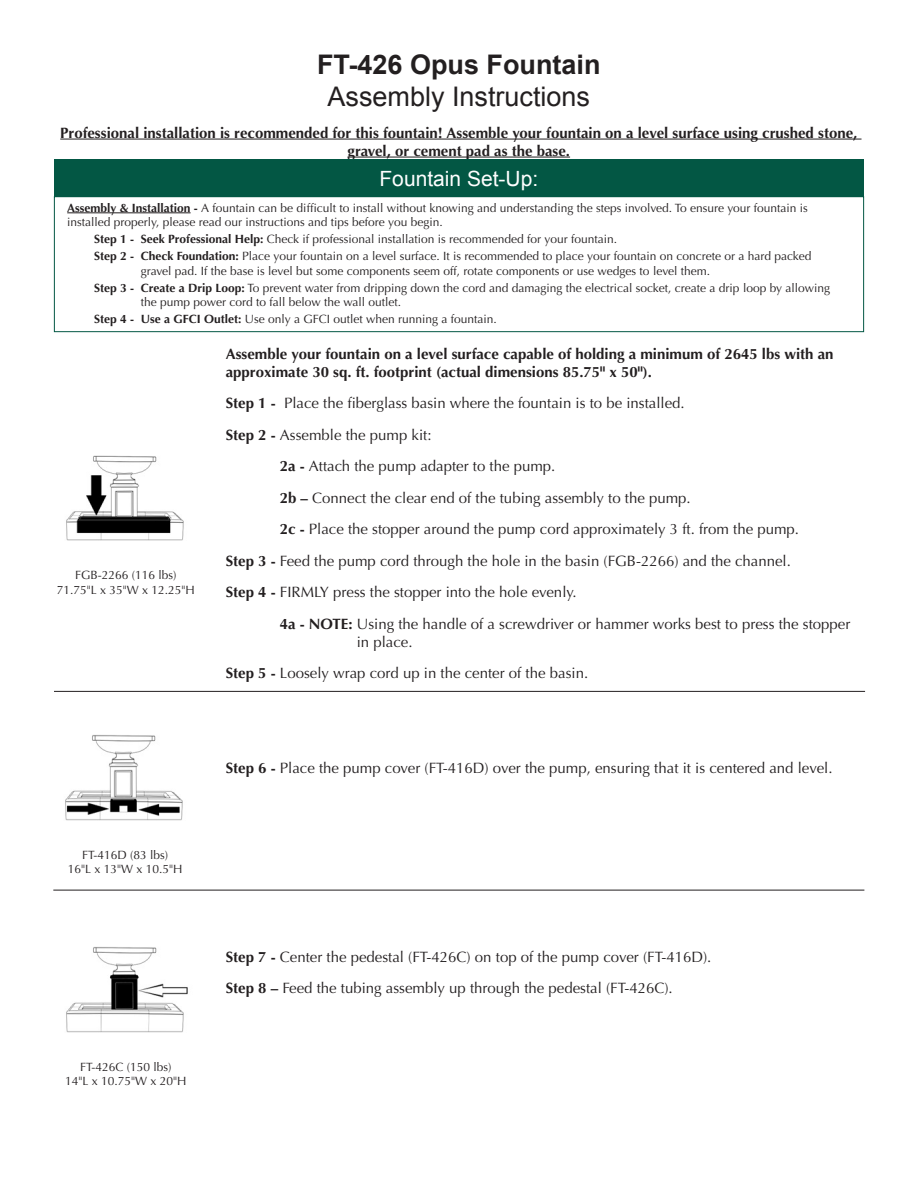
<style>
.page{position:relative;width:918px;height:1188px;background:#fff}
.page>*{position:absolute;margin:0;border:0;box-sizing:border-box;transform-origin:0 0}
.t1{font:27px/32.4px "Arial";color:#231f20;text-align:center}
.t2{font:21px "Arial";color:#fff}
.t3{font:15px/18px "Optima";color:#231f20}
.t4{font:700 15px/18px "Optima";color:#231f20;text-align:center}
.t5{font:12px/14.4px "Optima";color:#231f20;text-align:center}
.s1{font-weight:700}
</style>
<div class="page">
<hr style="left:60px;top:139px;width:802px;height:1px;background:#231f20">
<hr style="left:348px;top:157px;width:222px;height:1px;background:#231f20">
<hr style="left:54px;top:691px;width:811px;height:1px;background:#231f20">
<hr style="left:53px;top:890px;width:811px;height:1px;background:#231f20">
<div style="left:54px;top:159px;width:810px;height:37px;background:#035744"></div>
<hr style="left:67px;top:213px;width:124px;height:1px;background:#231f20">
<div style="left:54px;top:196px;width:810px;height:136px;border:1px solid #035744"></div>
<img style="left:66px;top:455px;width:118px;height:86px">
<img style="left:65px;top:735px;width:118px;height:86px">
<img style="left:66px;top:947px;width:122px;height:86px">
<p class="t1" style="left:317px;top:48px;width:285px"><span class="s1">FT-426 Opus Fountain<br></span>Assembly Instructions</p>
<p class="t4" style="left:60px;top:124px;width:799px">Professional installation is recommended for this fountain! Assemble your fountain on a level surface using crushed stone, gravel, or cement pad as the base.</p>
<p class="t2" style="left:379px;top:165px;width:160px">Fountain Set-Up:</p>
<p class="t5" style="left:67px;top:201px;width:742px;text-align:left"><span class="s1">Assembly &amp; Installation -</span> A fountain can be difficult to install without knowing and understanding the steps involved. To ensure your fountain is installed properly, please read our instructions and tips before you begin.</p>
<p class="t5" style="left:94px;top:232px;width:524px"><span class="s1">Step 1 - Seek Professional Help:</span> Check if professional installation is recommended for your fountain.</p>
<p class="t5" style="left:141px;top:249px;width:672px;text-align:left;text-indent:-47px"><span class="s1">Step 2 - Check Foundation:</span> Place your fountain on a level surface. It is recommended to place your fountain on concrete or a hard packed gravel pad. If the base is level but some components seem off, rotate components or use wedges to level them.</p>
<p class="t5" style="left:141px;top:281px;width:691px;text-align:left;text-indent:-47px"><span class="s1">Step 3 - Create a Drip Loop:</span> To prevent water from dripping down the cord and damaging the electrical socket, create a drip loop by allowing the pump power cord to fall below the wall outlet.</p>
<p class="t5" style="left:94px;top:312px;width:404px"><span class="s1">Step 4 - Use a GFCI Outlet:</span> Use only a GFCI outlet when running a fountain.</p>
<p class="t5" style="left:57px;top:568px;width:140px">FGB-2266 (116 lbs)<br>71.75"L x 35"W x 12.25"H</p>
<p class="t5" style="left:68px;top:847px;width:116px">FT-416D (83 lbs)<br>16"L x 13"W x 10.5"H</p>
<p class="t5" style="left:65px;top:1060px;width:123px">FT-426C (150 lbs)<br>14"L x 10.75"W x 20"H</p>
<p class="t4" style="left:226px;top:345px;width:609px;text-align:left">Assemble your fountain on a level surface capable of holding a minimum of 2645 lbs with an approximate 30 sq. ft. footprint (actual dimensions 85.75" x 50").</p>
<p class="t3" style="left:226px;top:395px;width:461px"><span class="s1">Step 1 -</span> Place the fiberglass basin where the fountain is to be installed.</p>
<p class="t3" style="left:226px;top:426px;width:207px"><span class="s1">Step 2 -</span> Assemble the pump kit:</p>
<p class="t3" style="left:280px;top:458px;width:277px"><span class="s1">2a -</span> Attach the pump adapter to the pump.</p>
<p class="t3" style="left:280px;top:489px;width:413px"><span class="s1">2b –</span> Connect the clear end of the tubing assembly to the pump.</p>
<p class="t3" style="left:280px;top:521px;width:521px"><span class="s1">2c -</span> Place the stopper around the pump cord approximately 3 ft. from the pump.</p>
<p class="t3" style="left:226px;top:552px;width:567px"><span class="s1">Step 3 -</span> Feed the pump cord through the hole in the basin (FGB-2266) and the channel.</p>
<p class="t3" style="left:226px;top:584px;width:353px"><span class="s1">Step 4 -</span> FIRMLY press the stopper into the hole evenly.</p>
<p class="t3" style="left:357px;top:615px;width:495px;text-indent:-77px"><span class="s1">4a - NOTE:</span> Using the handle of a screwdriver or hammer works best to press the stopper in place.</p>
<p class="t3" style="left:226px;top:665px;width:364px"><span class="s1">Step 5 -</span> Loosely wrap cord up in the center of the basin.</p>
<p class="t3" style="left:226px;top:759px;width:608px"><span class="s1">Step 6 -</span> Place the pump cover (FT-416D) over the pump, ensuring that it is centered and level.</p>
<p class="t3" style="left:226px;top:948px;width:487px"><span class="s1">Step 7 -</span> Center the pedestal (FT-426C) on top of the pump cover (FT-416D).</p>
<p class="t3" style="left:226px;top:980px;width:449px"><span class="s1">Step 8 –</span> Feed the tubing assembly up through the pedestal (FT-426C).</p>
</div>
